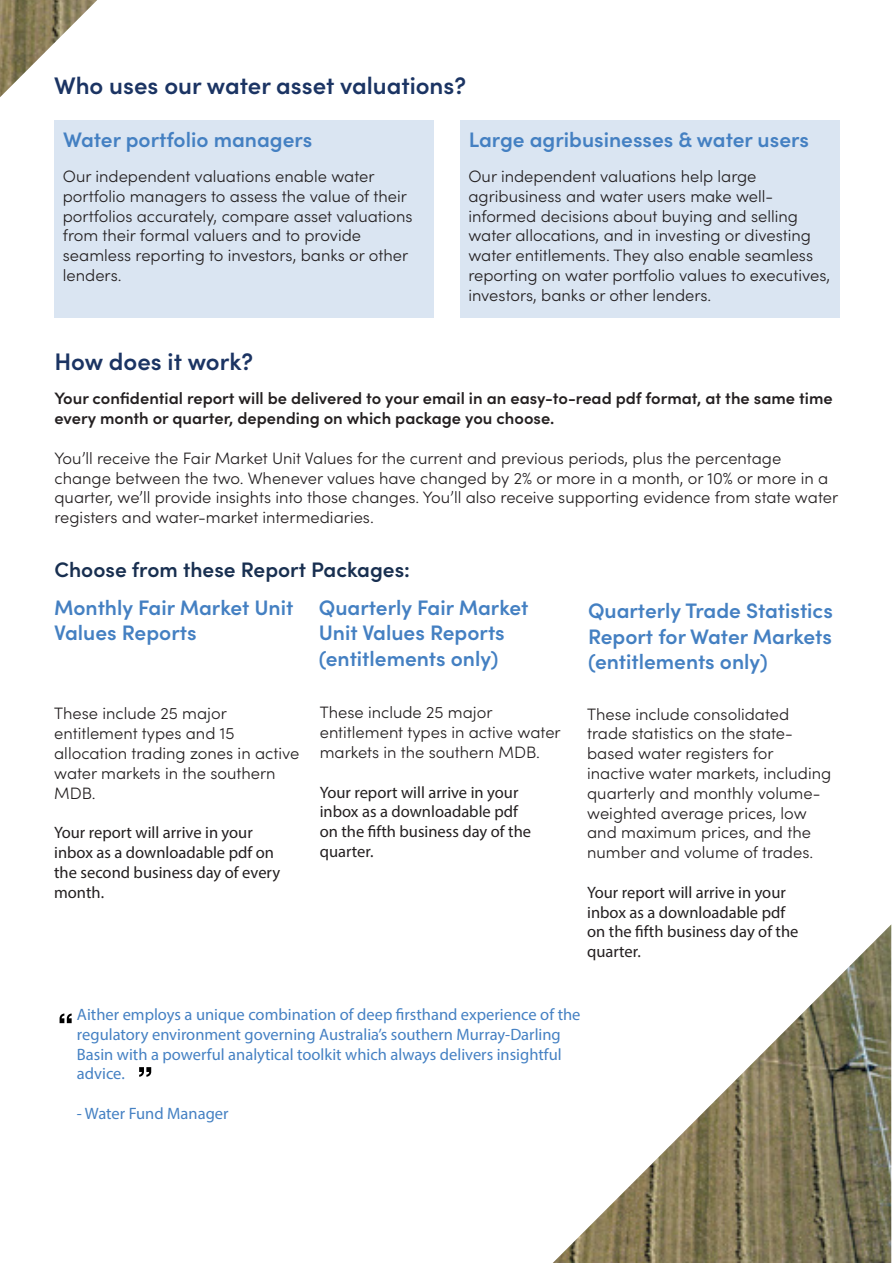
<style>
.page{position:relative;width:893px;height:1263px;background:#fff}
.page>*{position:absolute;margin:0;border:0;box-sizing:border-box;transform-origin:0 0}
.t1{font:600 24px "Sofia Pro";color:#1b3463}
.t2{font:600 21px/25.2px "Sofia Pro";color:#4480c2}
.t3{font:600 21px "Sofia Pro";color:#182f50}
.t4{font:300 16.5px/19.8px "Sofia Pro";color:#231f20}
.t5{font:16.5px/19.8px "Myriad Pro";color:#231f20}
.t6{font:16.5px/19.8px "Myriad Pro";color:#4581c3}
.t7{font:600 16.5px/19.8px "Sofia Pro";color:#231f20}
</style>
<div class="page">
<div style="left:54px;top:120px;width:380px;height:197px;background:#dae5f2"></div>
<div style="left:460px;top:120px;width:379px;height:197px;background:#dae5f2"></div>
<svg style="left:60px;top:1013px;width:12px;height:10px"></svg>
<svg style="left:139px;top:1067px;width:12px;height:10px"></svg>
<img style="left:553px;top:925px;width:338px;height:338px">
<img style="left:0;top:0;width:97px;height:97px">
<p class="t1" style="left:54px;top:67px;width:414px">Who uses our water asset valuations?</p>
<p class="t2" style="left:63px;top:125px;width:251px">Water portfolio managers</p>
<p class="t2" style="left:469px;top:125px;width:342px">Large agribusinesses &amp; water users</p>
<p class="t4" style="left:63px;top:165px;width:351px">Our independent valuations enable water portfolio managers to assess the value of their portfolios accurately, compare asset valuations from their formal valuers and to provide seamless reporting to investors, banks or other lenders.</p>
<p class="t4" style="left:468px;top:165px;width:363px">Our independent valuations help large agribusiness and water users make well&shy;informed decisions about buying and selling water allocations, and in investing or divesting water entitlements. They also enable seamless reporting on water portfolio values to executives, investors, banks or other lenders.</p>
<p class="t1" style="left:54px;top:344px;width:200px">How does it work?</p>
<p class="t7" style="left:54px;top:387px;width:780px">Your confidential report will be delivered to your email in an easy-to-read pdf format, at the same time every month or quarter, depending on which package you choose.</p>
<p class="t4" style="left:54px;top:447px;width:785px">You’ll receive the Fair Market Unit Values for the current and previous periods, plus the percentage change between the two. Whenever values have changed by 2% or more in a month, or 10% or more in a quarter, we’ll provide insights into those changes. You’ll also receive supporting evidence from state water registers and water-market intermediaries.</p>
<p class="t3" style="left:54px;top:554px;width:357px">Choose from these Report Packages:</p>
<p class="t2" style="left:54px;top:594px;width:241px">Monthly Fair Market Unit<br>Values Reports</p>
<p class="t4" style="left:54px;top:703px;width:247px">These include 25 major entitlement types and 15 allocation trading zones in active water markets in the southern<br>MDB.</p>
<p class="t5" style="left:54px;top:822px;width:228px">Your report will arrive in your inbox as a downloadable pdf on the second business day of every month.</p>
<p class="t2" style="left:319px;top:594px;width:211px">Quarterly Fair Market<br>Unit Values Reports (entitlements only)</p>
<p class="t2" style="left:588px;top:597px;width:246px">Quarterly Trade Statistics<br>Report for Water Markets</p>
<p class="t2" style="left:588px;top:647px;width:181px">(entitlements only)</p>
<p class="t4" style="left:320px;top:702px;width:243px">These include 25 major entitlement types in active water markets in the southern MDB.</p>
<p class="t5" style="left:320px;top:782px;width:213px">Your report will arrive in your inbox as a downloadable pdf on the fifth business day of the quarter.</p>
<p class="t4" style="left:587px;top:703px;width:246px">These include consolidated trade statistics on the state&shy;based water registers for inactive water markets, including quarterly and monthly volume&shy;weighted average prices, low and maximum prices, and the number and volume of trades.</p>
<p class="t5" style="left:587px;top:882px;width:213px">Your report will arrive in your inbox as a downloadable pdf on the fifth business day of the quarter.</p>
<p class="t6" style="left:77px;top:1004px;width:505px">Aither employs a unique combination of deep firsthand experience of the regulatory environment governing Australia’s southern Murray-Darling Basin with a powerful analytical toolkit which always delivers insightful advice.</p>
<p class="t6" style="left:77px;top:1103px;width:153px">- Water Fund Manager</p>
</div>
